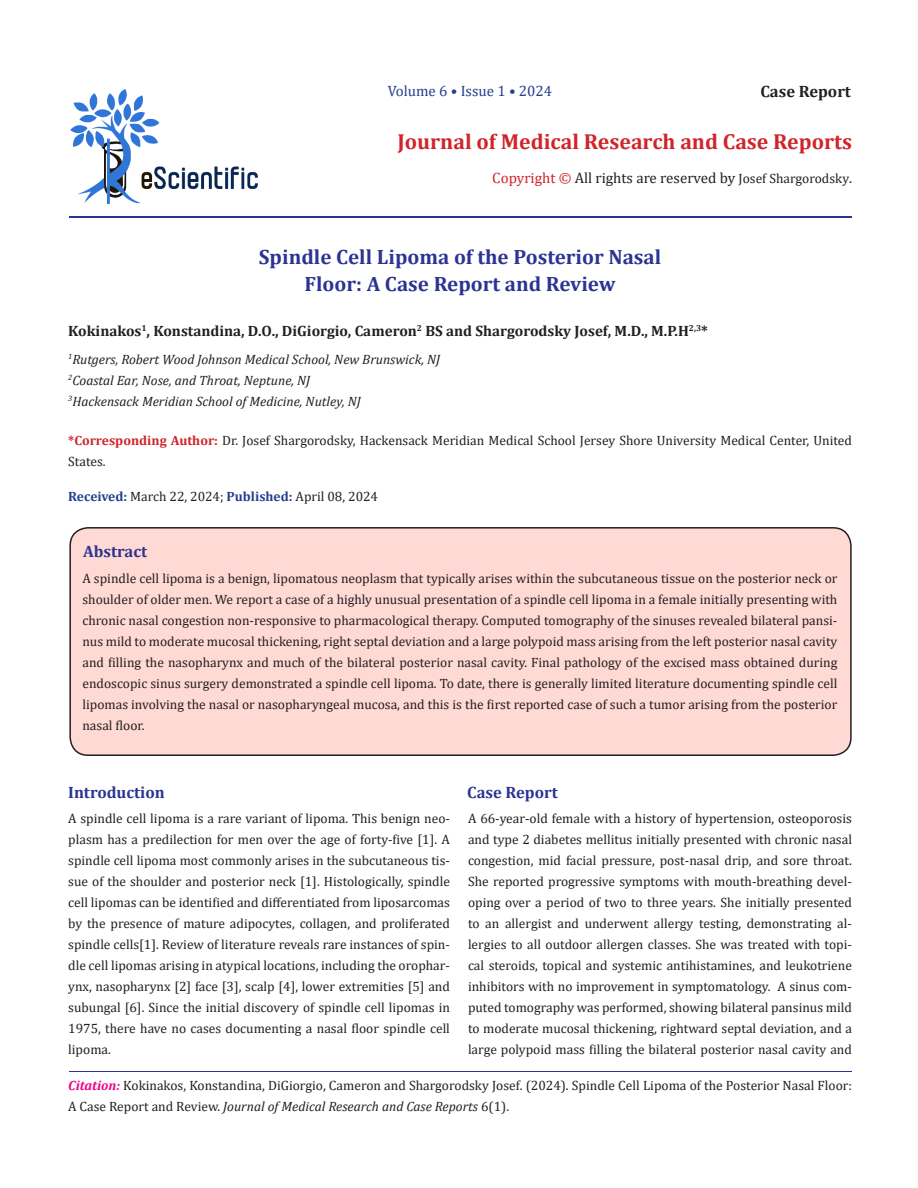
<style>
.page{position:relative;width:918px;height:1188px;background:#fff}
.page>*{position:absolute;margin:0;border:0;box-sizing:border-box;transform-origin:0 0}
.t1{font:700 21.75px "Cambria";color:#d1232a}
.t2{font:700 20.85px "Cambria";color:#2b3393}
.t3{font:700 16.5px "Cambria";color:#2b3393}
.t4{font:700 16.5px "Cambria";color:#231f20}
.t5{font:700 15px "Cambria";color:#231f20}
.t6{font:15px "Cambria";color:#231f20}
.t7{font:15px "Cambria";color:#253f8e}
.t8{font:13.5px/21px "Cambria";color:#231f20;text-align:justify}
.t9{font:italic 13.5px "Cambria";color:#231f20}
.s1{color:#d1232a}
.s2{font-size:13.5px}
.s3{font-weight:700;font-size:13.35px;color:#d1232a}
.s4{font-weight:700;color:#253f8e}
.s5{font-weight:700;font-style:italic;color:#ed028c}
.s6{font-style:italic}
</style>
<div class="page">
<div style="left:70px;top:528px;width:781px;height:227px;background:#ffd9d4;border-radius:18px"></div>
<div style="left:69px;top:527px;width:783px;height:229px;border:2px solid #231f20;border-radius:18px"></div>
<img style="left:70px;top:89px;width:187px;height:114px">
<hr style="left:69px;top:216px;width:782px;height:2px;background:#2b3393">
<hr style="left:69px;top:1071px;width:782px;height:1px;background:#2b3393">
<p class="t7" style="left:388px;top:82px;width:166px">Volume 6 • Issue 1 • 2024</p>
<p class="t4" style="left:760px;top:80px;width:92px">Case Report</p>
<p class="t1" style="left:398px;top:126px;width:456px">Journal of Medical Research and Case Reports</p>
<p class="t6" style="left:492px;top:169px;width:361px"><span class="s1">Copyright ©</span> All rights are reserved by <span class="s2">Josef Shargorodsky</span>.</p>
<p class="t2" style="left:259px;top:242px;width:404px">Spindle Cell Lipoma of the Posterior Nasal</p>
<p class="t2" style="left:305px;top:269px;width:313px">Floor: A Case Report and Review</p>
<p class="t5" style="left:68px;top:320px;width:641px">Kokinakos<sup>1</sup>, Konstandina, D.O., DiGiorgio, Cameron<sup>2</sup> BS and Shargorodsky Josef, M.D., M.P.H<sup>2,3</sup>*</p>
<p class="t9" style="left:68px;top:350px;width:373px"><sup>1</sup>Rutgers, Robert Wood Johnson Medical School, New Brunswick, NJ</p>
<p class="t9" style="left:68px;top:371px;width:244px"><sup>2</sup>Coastal Ear, Nose, and Throat, Neptune, NJ</p>
<p class="t9" style="left:68px;top:392px;width:294px"><sup>3</sup>Hackensack Meridian School of Medicine, Nutley, NJ</p>
<p class="t8" style="left:68px;top:430px;width:785px"><span class="s3">*Corresponding Author:</span> Dr. Josef Shargorodsky, Hackensack Meridian Medical School Jersey Shore University Medical Center, United<br>States.</p>
<p class="t8" style="left:68px;top:485px;width:311px"><span class="s4">Received:</span> March 22, 2024; <span class="s4">Published:</span> April 08, 2024</p>
<p class="t3" style="left:83px;top:539px;width:65px">Abstract</p>
<p class="t8" style="left:82px;top:567px;width:757px">A spindle cell lipoma is a benign, lipomatous neoplasm that typically arises within the subcutaneous tissue on the posterior neck or shoulder of older men. We report a case of a highly unusual presentation of a spindle cell lipoma in a female initially presenting with chronic nasal congestion non-responsive to pharmacological therapy. Computed tomography of the sinuses revealed bilateral pansi&shy;nus mild to moderate mucosal thickening, right septal deviation and a large polypoid mass arising from the left posterior nasal cavity and filling the nasopharynx and much of the bilateral posterior nasal cavity. Final pathology of the excised mass obtained during endoscopic sinus surgery demonstrated a spindle cell lipoma. To date, there is generally limited literature documenting spindle cell lipomas involving the nasal or nasopharyngeal mucosa, and this is the first reported case of such a tumor arising from the posterior nasal floor.</p>
<p class="t3" style="left:68px;top:781px;width:98px">Introduction</p>
<p class="t3" style="left:467px;top:781px;width:92px">Case Report</p>
<p class="t8" style="left:68px;top:808px;width:383px">A spindle cell lipoma is a rare variant of lipoma. This benign neo&shy;plasm has a predilection for men over the age of forty-five [1]. A spindle cell lipoma most commonly arises in the subcutaneous tis&shy;sue of the shoulder and posterior neck [1]. Histologically, spindle cell lipomas can be identified and differentiated from liposarcomas by the presence of mature adipocytes, collagen, and proliferated spindle cells[1]. Review of literature reveals rare instances of spin&shy;dle cell lipomas arising in atypical locations, including the orophar&shy;ynx, nasopharynx [2] face [3], scalp [4], lower extremities [5] and subungal [6]. Since the initial discovery of spindle cell lipomas in 1975, there have no cases documenting a nasal floor spindle cell lipoma.</p>
<p class="t8" style="left:468px;top:808px;width:385px">A 66-year-old female with a history of hypertension, osteoporosis and type 2 diabetes mellitus initially presented with chronic nasal congestion, mid facial pressure, post-nasal drip, and sore throat.<br>She reported progressive symptoms with mouth-breathing devel&shy;oping over a period of two to three years. She initially presented to an allergist and underwent allergy testing, demonstrating al&shy;lergies to all outdoor allergen classes. She was treated with topi&shy;cal steroids, topical and systemic antihistamines, and leukotriene inhibitors with no improvement in symptomatology. A sinus com&shy;puted tomography was performed, showing bilateral pansinus mild to moderate mucosal thickening, rightward septal deviation, and a large polypoid mass filling the bilateral posterior nasal cavity and</p>
<p class="t8" style="left:68px;top:1075px;width:785px"><span class="s5">Citation:</span> Kokinakos, Konstandina, DiGiorgio, Cameron and Shargorodsky Josef. (2024). Spindle Cell Lipoma of the Posterior Nasal Floor:<br>A Case Report and Review. <span class="s6">Journal of Medical Research and Case Reports</span> 6(1).</p>
</div>
